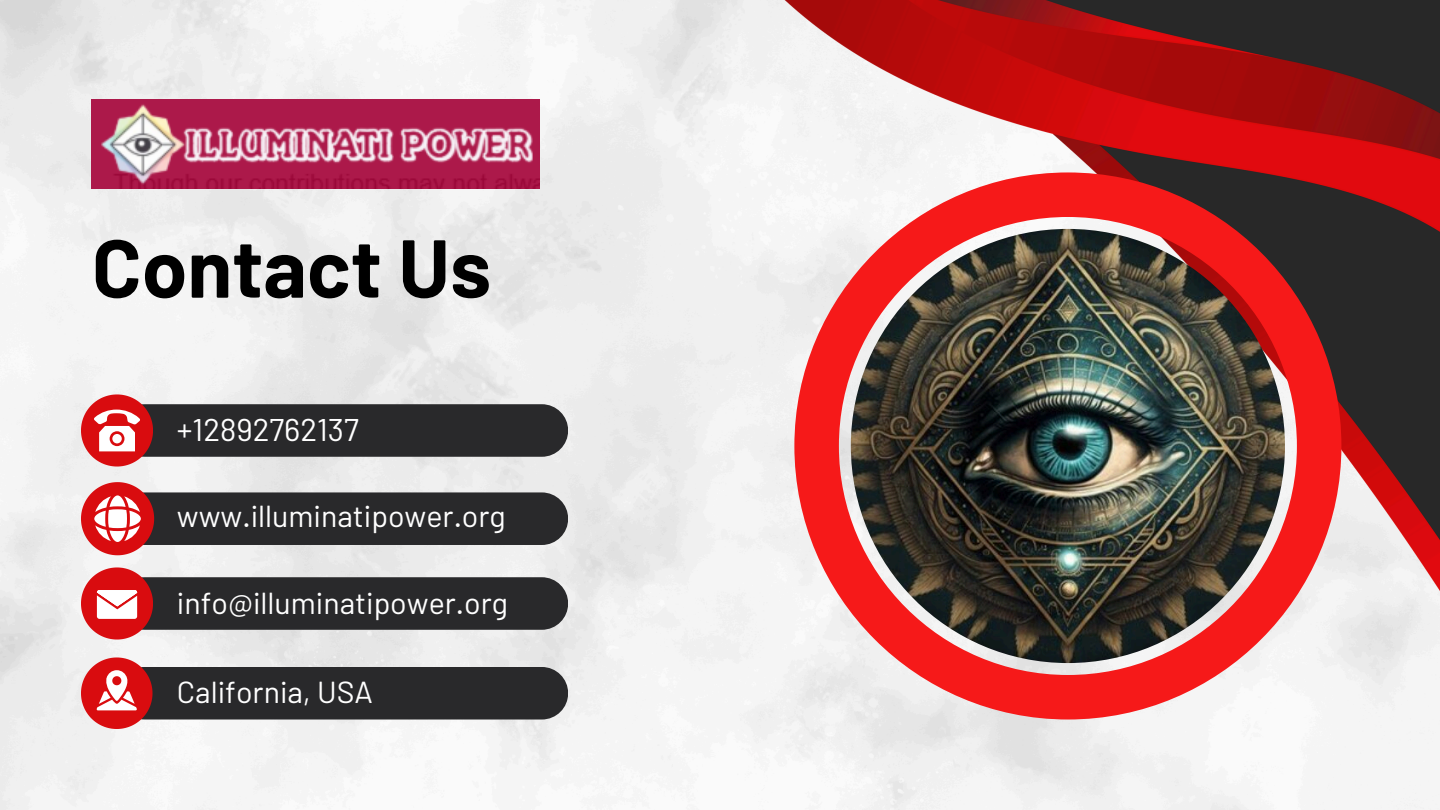
<style>
.page{position:relative;width:1440px;height:810px;background:#fff}
.page>*{position:absolute;margin:0;border:0;box-sizing:border-box;transform-origin:0 0}
.t1{font:700 82px "Barlow";color:#000}
.t2{font:31.3px "Barlow";color:#fff}
.t3{font:30.3px "Barlow";color:#fff}
</style>
<div class="page">
<img style="left:0;top:0;width:1440px;height:810px">
<img style="left:712px;top:0;width:728px;height:630px">
<div style="left:119px;top:404px;width:449px;height:53px;background:#29292b;border-radius:26px"></div>
<div style="left:119px;top:492px;width:449px;height:53px;background:#29292b;border-radius:26px"></div>
<div style="left:119px;top:577px;width:449px;height:53px;background:#29292b;border-radius:26px"></div>
<div style="left:119px;top:667px;width:449px;height:53px;background:#29292b;border-radius:26px"></div>
<svg style="left:81px;top:394px;width:72px;height:72px"></svg>
<svg style="left:81px;top:482px;width:73px;height:73px"></svg>
<svg style="left:81px;top:657px;width:71px;height:72px"></svg>
<svg style="left:81px;top:567px;width:72px;height:72px"></svg>
<img style="left:794px;top:172px;width:547px;height:548px">
<img style="left:92px;top:100px;width:448px;height:88px">
<h1 class="t1" style="left:92px;top:216px;width:401px">Contact Us</h1>
<p class="t2" style="left:177px;top:410px;width:184px">+12892762137</p>
<p class="t3" style="left:177px;top:497px;width:330px">www.illuminatipower.org</p>
<p class="t3" style="left:177px;top:583px;width:333px">info@illuminatipower.org</p>
<p class="t3" style="left:177px;top:673px;width:197px">California, USA</p>
</div>
